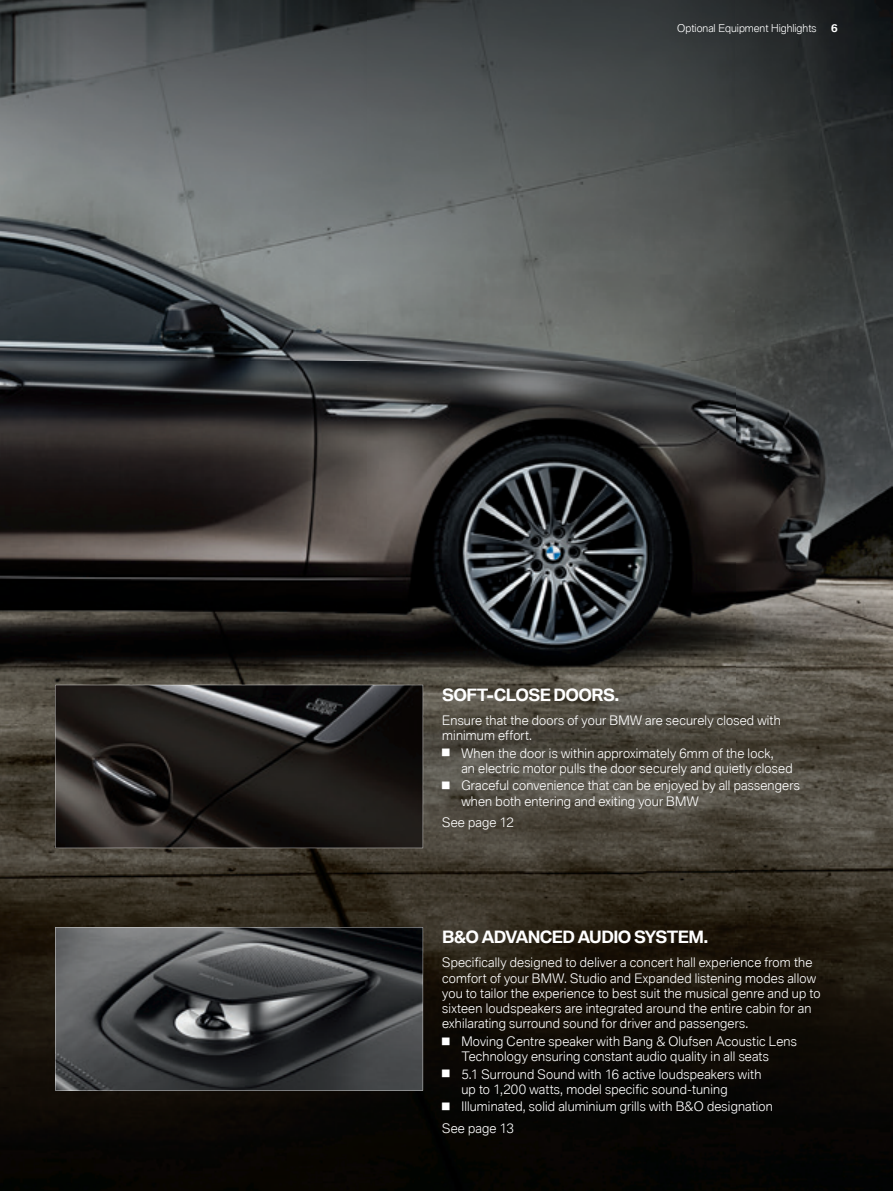
<style>
.page{position:relative;width:893px;height:1191px;background:#fff}
.page>*{position:absolute;margin:0;border:0;box-sizing:border-box;transform-origin:0 0}
.t1{font:700 16.5px "BMW Type Global Pro";letter-spacing:-.04em;color:#fff}
.t2{font:300 12.75px/15.3px "BMW Type Global Pro";letter-spacing:.015em;color:#fff}
.t3{font:300 10.5px "BMW Type Global Pro";color:#fff}
.t4{font:700 10.5px "BMW Type Global Pro";color:#fff}
</style>
<div class="page">
<img style="left:0;top:0;width:893px;height:1191px">
<svg style="left:55px;top:685px;width:368px;height:163px;background:#262321"></svg>
<svg style="left:55px;top:927px;width:368px;height:163px;background:#454749"></svg>
<p class="t3" style="left:677px;top:20px;width:141px">Optional Equipment Highlights</p>
<p class="t4" style="left:831px;top:22px;width:8px">6</p>
<p class="t1" style="left:442px;top:685px;width:179px">SOFT-CLOSE DOORS.</p>
<p class="t2" style="left:442px;top:713px;width:340px">Ensure that the doors of your BMW are securely closed with minimum effort.</p>
<p class="t2" style="left:461px;top:746px;width:333px;text-indent:-19px"><sup>█</sup> When the door is within approximately 6mm of the lock,<br>an electric motor pulls the door securely and quietly closed</p>
<p class="t2" style="left:461px;top:778px;width:340px;text-indent:-19px"><sup>█</sup> Graceful convenience that can be enjoyed by all passengers when both entering and exiting your BMW</p>
<p class="t2" style="left:442px;top:815px;width:73px">See page 12</p>
<p class="t1" style="left:442px;top:928px;width:268px">B&amp;O ADVANCED AUDIO SYSTEM.</p>
<p class="t2" style="left:442px;top:955px;width:380px">Specifically designed to deliver a concert hall experience from the comfort of your BMW. Studio and Expanded listening modes allow you to tailor the experience to best suit the musical genre and up to sixteen loudspeakers are integrated around the entire cabin for an exhilarating surround sound for driver and passengers.</p>
<p class="t2" style="left:461px;top:1034px;width:337px;text-indent:-19px"><sup>█</sup> Moving Centre speaker with Bang &amp; Olufsen Acoustic Lens<br>Technology ensuring constant audio quality in all seats</p>
<p class="t2" style="left:461px;top:1067px;width:301px;text-indent:-19px"><sup>█</sup> 5.1 Surround Sound with 16 active loudspeakers with up to 1,200 watts, model specific sound-tuning</p>
<p class="t2" style="left:442px;top:1096px;width:332px;line-height:21.8px"><sup>█</sup> Illuminated, solid aluminium grills with B&amp;O designation<br>See page 13</p>
</div>
